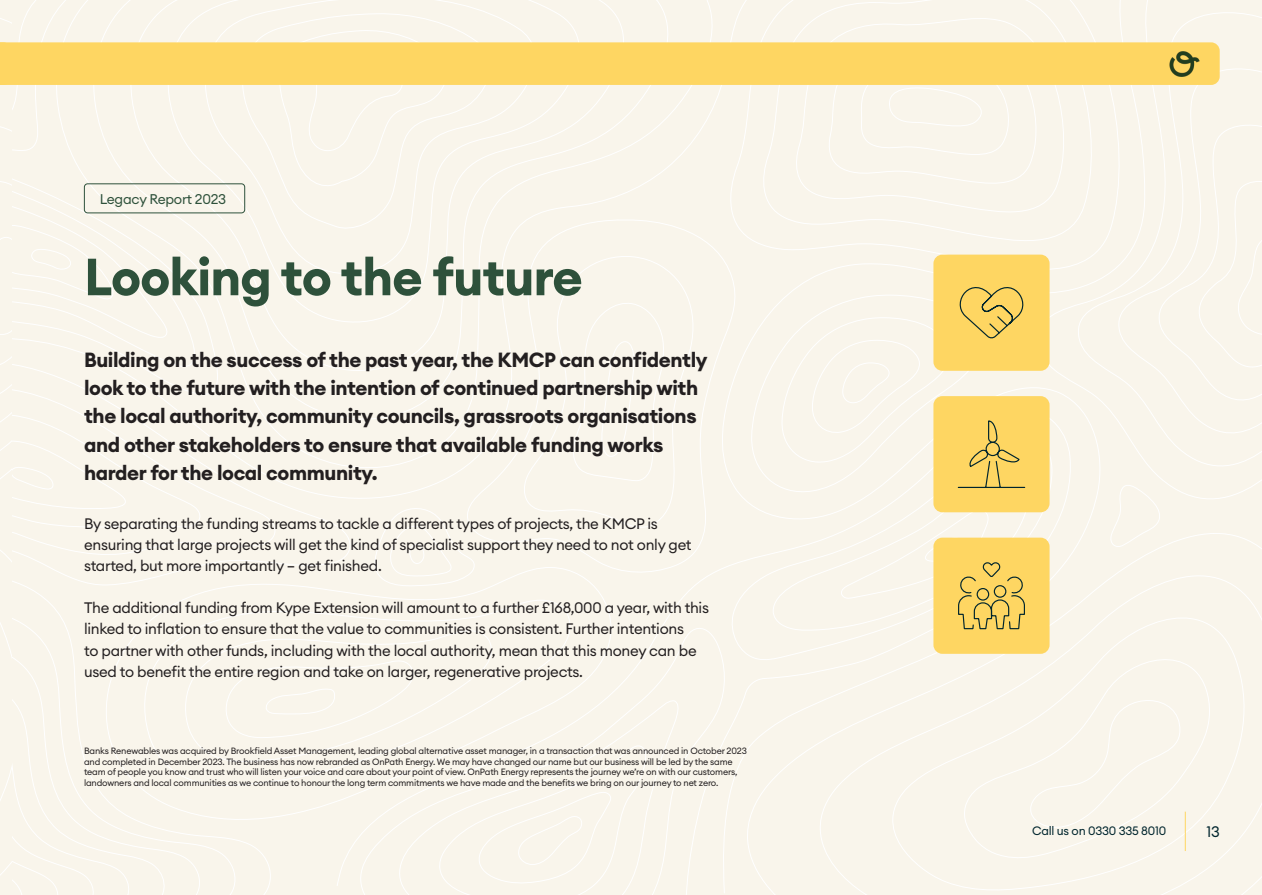
<style>
.page{position:relative;width:1262px;height:895px;background:#fff}
.page>*{position:absolute;margin:0;border:0;box-sizing:border-box;transform-origin:0 0}
.t1{font:700 51.45px "Euclid Circular A";letter-spacing:-.02em;color:#2e513b}
.t2{font:700 20.25px/28.3px "Euclid Circular A";letter-spacing:-.02em;color:#231f20}
.t3{font:15px/21px "Euclid Circular A";letter-spacing:-.02em;color:#231f20}
.t4{font:15px "Euclid Circular A";color:#00252d}
.t5{font:13.8px "Euclid Circular A";letter-spacing:-.02em;color:#2e513b}
.t6{font:12px "Euclid Circular A";letter-spacing:-.02em;color:#00252d}
.t7{font:9px/10.8px "Euclid Circular A";letter-spacing:-.02em;color:#231f20}
</style>
<div class="page">
<div style="left:1074px;top:0;width:188px;height:894px;background:#f9f5eb"></div>
<div style="left:12px;top:0;width:1062px;height:894px;background:#f9f5eb"></div>
<hr style="left:1185px;top:811px;width:1px;height:39px;background:#fed662">
<div style="left:84px;top:183px;width:161px;height:30px;border:1px solid #2e513b;border-radius:3px"></div>
<div style="left:933px;top:254px;width:116px;height:116px;background:#fed662;border-radius:9px"></div>
<div style="left:933px;top:396px;width:116px;height:116px;background:#fed662;border-radius:9px"></div>
<div style="left:933px;top:537px;width:116px;height:116px;background:#fed662;border-radius:9px"></div>
<svg style="left:957px;top:420px;width:69px;height:68px"></svg>
<svg style="left:959px;top:287px;width:65px;height:52px"></svg>
<svg style="left:958px;top:562px;width:67px;height:67px"></svg>
<div style="left:12px;top:42px;width:1207px;height:43px;background:#fed662"></div>
<img style="left:1169px;top:51px;width:30px;height:25px">
<svg style="left:0;top:0;width:12px;height:895px;background:#f9f3e4"></svg>
<p class="t5" style="left:100px;top:190px;width:128px">Legacy Report 2023</p>
<p class="t1" style="left:84px;top:244px;width:500px">Looking to the future</p>
<p class="t2" style="left:84px;top:345px;width:625px">Building on the success of the past year, the KMCP can confidently look to the future with the intention of continued partnership with the local authority, community councils, grassroots organisations and other stakeholders to ensure that available funding works harder for the local community.</p>
<p class="t3" style="left:84px;top:513px;width:609px">By separating the funding streams to tackle a different types of projects, the KMCP is ensuring that large projects will get the kind of specialist support they need to not only get started, but more importantly – get finished.</p>
<p class="t3" style="left:84px;top:597px;width:626px">The additional funding from Kype Extension will amount to a further £168,000 a year, with this linked to inflation to ensure that the value to communities is consistent. Further intentions<br>to partner with other funds, including with the local authority, mean that this money can be used to benefit the entire region and take on larger, regenerative projects.</p>
<p class="t7" style="left:84px;top:744px;width:664px">Banks Renewables was acquired by Brookfield Asset Management, leading global alternative asset manager, in a transaction that was announced in October 2023 and completed in December 2023. The business has now rebranded as OnPath Energy. We may have changed our name but our business will be led by the same team of people you know and trust who will listen your voice and care about your point of view. OnPath Energy represents the journey we’re on with our customers, landowners and local communities as we continue to honour the long term commitments we have made and the benefits we bring on our journey to net zero.</p>
<h3 class="t6" style="left:1032px;top:822px;width:135px">Call us on 0330 335 8010</h3>
<h3 class="t4" style="left:1206px;top:821px;width:15px">13</h3>
</div>
